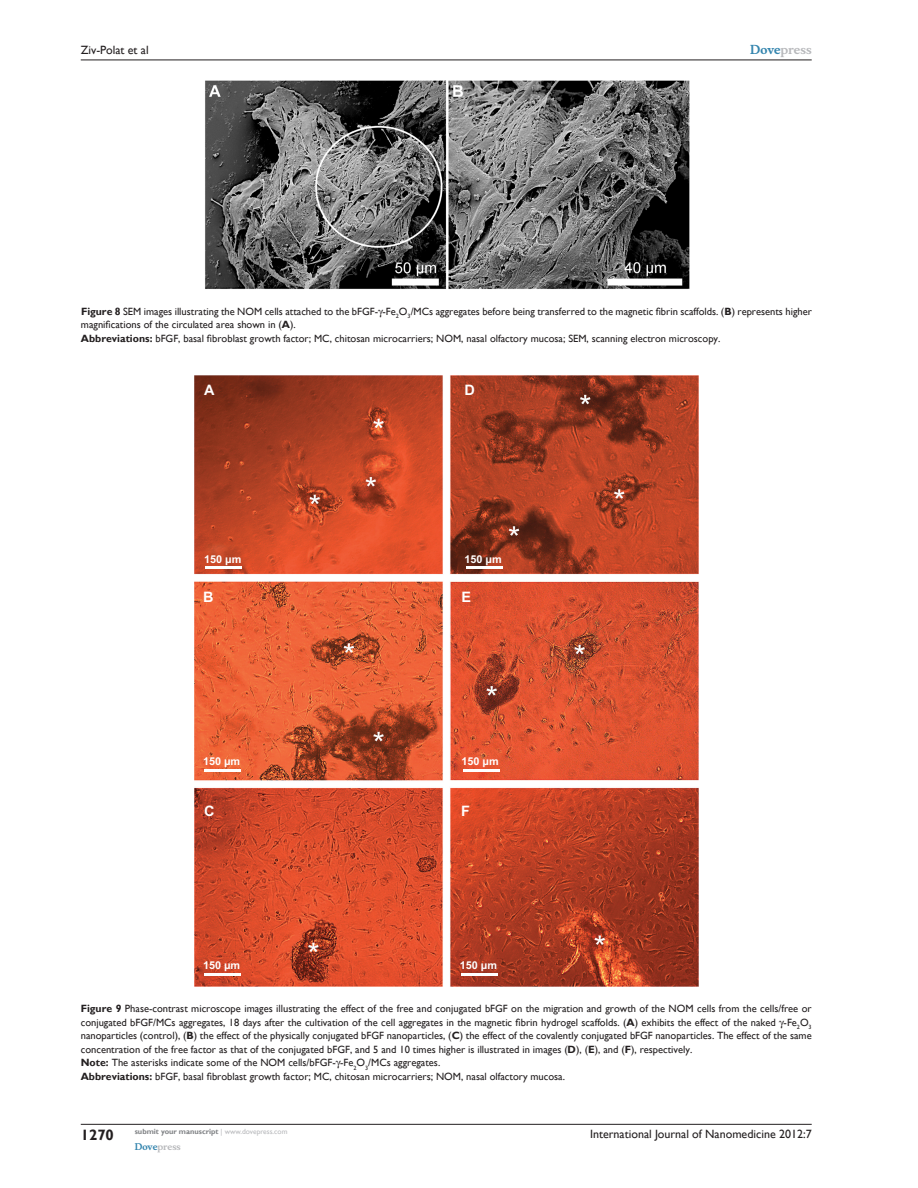
<style>
.page{position:relative;width:918px;height:1188px;background:#fff}
.page>*{position:absolute;margin:0;border:0;box-sizing:border-box;transform-origin:0 0}
.t1{font:700 15px "Gill Sans";color:#231f20}
.t2{font:700 14.4px "Arial";color:#fff}
.t3{font:12px "Gill Sans";color:#231f20}
.t4{font:700 12px "Musee";color:#b8b9bc}
.t5{font:700 10.8px "Arial";color:#fff}
.t6{font:10.5px/13.5px "Gill Sans";color:#231f20}
.t7{font:700 9px "Musee";color:#b8b9bc}
.t8{font:700 7.5px "Gill Sans";color:#808285}
.s1{color:#3485ae}
.s2{font-weight:700}
.s3{font-weight:400;color:#b8b9bc}
</style>
<div class="page">
<img style="left:194px;top:376px;width:504px;height:611px">
<hr style="left:205px;top:567px;width:37px;height:2px;background:#fff">
<hr style="left:466px;top:567px;width:37px;height:2px;background:#fff">
<hr style="left:204px;top:770px;width:37px;height:2px;background:#fff">
<hr style="left:463px;top:770px;width:36px;height:2px;background:#fff">
<hr style="left:204px;top:974px;width:37px;height:2px;background:#fff">
<hr style="left:461px;top:974px;width:37px;height:2px;background:#fff">
<img style="left:205px;top:80px;width:484px;height:209px">
<hr style="left:81px;top:1124px;width:731px;height:1px;background:#231f20">
<hr style="left:81px;top:60px;width:731px;height:1px;background:#231f20">
<p class="t3" style="left:81px;top:43px;width:69px">Ziv-Polat et al</p>
<p class="t4" style="left:750px;top:43px;width:63px"><span class="s1">Dove</span>press</p>
<p class="t6" style="left:81px;top:304px;width:732px"><span class="s2">Figure 8</span> SEM images illustrating the NOM cells attached to the bFGF- -Fe<sub>2</sub>O<sub>3</sub>/MCs aggregates before being transferred to the magnetic fibrin scaffolds. (<span class="s2">B</span>) represents higher magnifications of the circulated area shown in (<span class="s2">A</span>).<br><span class="s2">Abbreviations:</span> bFGF, basal fibroblast growth factor; MC, chitosan microcarriers; NOM, nasal olfactory mucosa; SEM, scanning electron microscopy.</p>
<h2 class="t2" style="left:204px;top:382px;width:12px">A</h2>
<p class="t5" style="left:204px;top:553px;width:39px">150 µm</p>
<h2 class="t2" style="left:465px;top:382px;width:12px">D</h2>
<p class="t5" style="left:465px;top:553px;width:39px">150 µm</p>
<h2 class="t2" style="left:203px;top:588px;width:12px">B</h2>
<h2 class="t2" style="left:461px;top:588px;width:11px">E</h2>
<p class="t5" style="left:203px;top:754px;width:39px">150 µm</p>
<p class="t5" style="left:461px;top:754px;width:39px">150 µm</p>
<h2 class="t2" style="left:204px;top:802px;width:12px">C</h2>
<h2 class="t2" style="left:461px;top:802px;width:10px">F</h2>
<p class="t5" style="left:203px;top:958px;width:39px">150 µm</p>
<p class="t5" style="left:460px;top:958px;width:39px">150 µm</p>
<p class="t6" style="left:81px;top:1002px;width:732px"><span class="s2">Figure 9</span> Phase-contrast microscope images illustrating the effect of the free and conjugated bFGF on the migration and growth of the NOM cells from the cells/free or conjugated bFGF/MCs aggregates, 18 days after the cultivation of the cell aggregates in the magnetic fibrin hydrogel scaffolds. (<span class="s2">A</span>) exhibits the effect of the naked -Fe<sub>2</sub>O<sub>3 </sub>nanoparticles (control), (<span class="s2">B</span>) the effect of the physically conjugated bFGF nanoparticles, (<span class="s2">C</span>) the effect of the covalently conjugated bFGF nanoparticles. The effect of the same concentration of the free factor as that of the conjugated bFGF, and 5 and 10 times higher is illustrated in images (<span class="s2">D</span>), (<span class="s2">E</span>), and (<span class="s2">F</span>), respectively.<br><span class="s2">Note:</span> The asterisks indicate some of the NOM cells/bFGF- -Fe<sub>2</sub>O<sub>3</sub>/MCs aggregates.<br><span class="s2">Abbreviations:</span> bFGF, basal fibroblast growth factor; MC, chitosan microcarriers; NOM, nasal olfactory mucosa.</p>
<h1 class="t1" style="left:81px;top:1126px;width:35px">1270</h1>
<p class="t8" style="left:135px;top:1127px;width:154px">submit your manuscript <span class="s3">| www.dovepress.com</span></p>
<p class="t7" style="left:135px;top:1141px;width:48px"><span class="s1">Dove</span>press</p>
<p class="t3" style="left:590px;top:1127px;width:223px">International Journal of Nanomedicine 2012:7</p>
</div>
